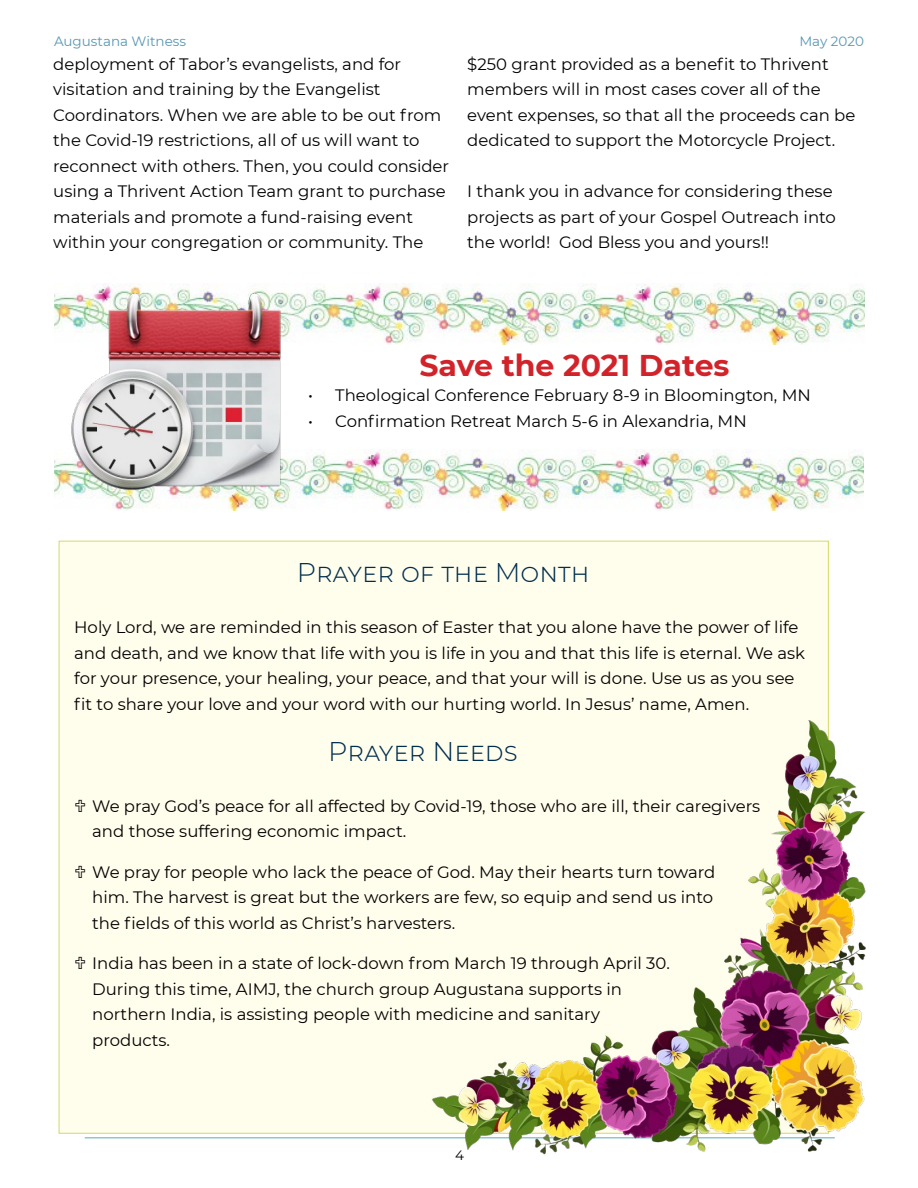
<style>
.page{position:relative;width:918px;height:1188px;background:#fff}
.page>*{position:absolute;margin:0;border:0;box-sizing:border-box;transform-origin:0 0}
.t1{font:700 30px "Montserrat";color:#d2232a}
.t2{font:300 27px "Montserrat";color:#002e4f}
.t3{font:16.5px/25.5px "Montserrat";color:#000}
.t4{font:13.5px "Montserrat";color:#5897b4}
.t5{font:13.5px "Montserrat";color:#000}
</style>
<div class="page">
<hr style="left:85px;top:1137px;width:750px;height:1px;background:#8fc6d0">
<div style="left:59px;top:541px;width:769px;height:592px;background:#fffdec"></div>
<img style="left:422px;top:720px;width:444px;height:435px">
<img style="left:55px;top:284px;width:810px;height:61px">
<img style="left:54px;top:450px;width:810px;height:60px">
<img style="left:59px;top:285px;width:249px;height:211px">
<p class="t4" style="left:54px;top:31px;width:134px">Augustana Witness</p>
<p class="t4" style="left:799px;top:31px;width:66px">May 2020</p>
<p class="t3" style="left:53px;top:51px;width:397px">deployment of Tabor’s evangelists, and for visitation and training by the Evangelist Coordinators. When we are able to be out from the Covid-19 restrictions, all of us will want to reconnect with others. Then, you could consider using a Thrivent Action Team grant to purchase materials and promote a fund-raising event within your congregation or community. The</p>
<p class="t3" style="left:467px;top:51px;width:390px">$250 grant provided as a benefit to Thrivent members will in most cases cover all of the event expenses, so that all the proceeds can be dedicated to support the Motorcycle Project.</p>
<p class="t3" style="left:467px;top:178px;width:370px">I thank you in advance for considering these projects as part of your Gospel Outreach into the world! God Bless you and yours!!</p>
<h1 class="t1" style="left:419px;top:343px;width:312px">Save the 2021 Dates</h1>
<p class="t3" style="left:308px;top:382px;width:504px">• Theological Conference February 8-9 in Bloomington, MN</p>
<p class="t3" style="left:308px;top:408px;width:440px">• Confirmation Retreat March 5-6 in Alexandria, MN</p>
<h2 class="t2" style="left:297px;top:555px;width:294px">Prayer of the Month</h2>
<p class="t3" style="left:74px;top:614px;width:732px">Holy Lord, we are reminded in this season of Easter that you alone have the power of life and death, and we know that life with you is life in you and that this life is eternal. We ask for your presence, your healing, your peace, and that your will is done. Use us as you see fit to share your love and your word with our hurting world. In Jesus’ name, Amen.</p>
<h2 class="t2" style="left:328px;top:733px;width:191px">Prayer Needs</h2>
<p class="t3" style="left:92px;top:793px;width:670px">We pray God’s peace for all affected by Covid-19, those who are ill, their caregivers and those suffering economic impact.</p>
<p class="t3" style="left:92px;top:859px;width:625px">We pray for people who lack the peace of God. May their hearts turn toward him. The harvest is great but the workers are few, so equip and send us into the fields of this world as Christ’s harvesters.</p>
<p class="t3" style="left:92px;top:950px;width:579px">India has been in a state of lock-down from March 19 through April 30.<br>During this time, AIMJ, the church group Augustana supports in northern India, is assisting people with medicine and sanitary products.</p>
<p class="t5" style="left:455px;top:1146px;width:10px">4</p>
</div>
